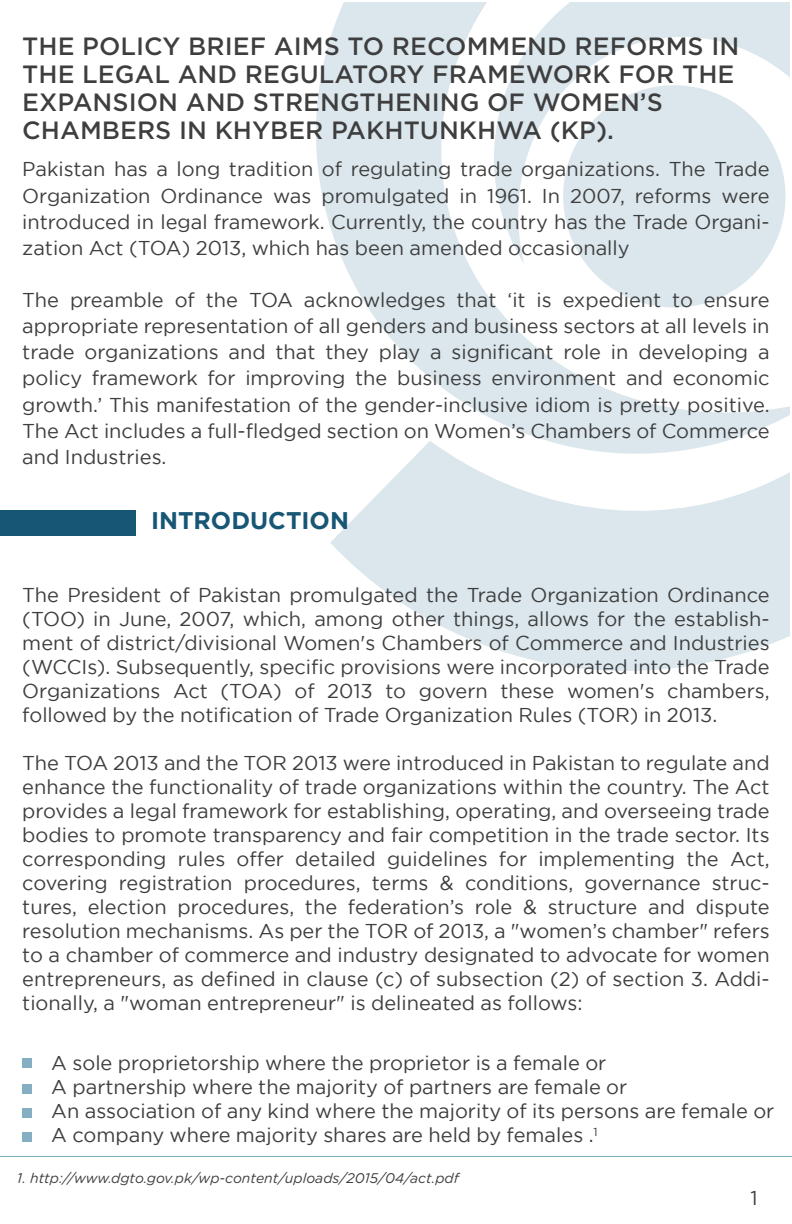
<style>
.page{position:relative;width:792px;height:1224px;background:#fff}
.page>*{position:absolute;margin:0;border:0;box-sizing:border-box;transform-origin:0 0}
.t1{font:500 24px/28px "Gotham S Sm";color:#3e3e3f}
.t2{font:700 24px "Gotham";color:#175675}
.t3{font:20px/24px "Gotham";color:#3e3e3f;text-align:justify}
.t4{font:italic 14px "Gotham Rnd";color:#3e3e3f}
</style>
<div class="page">
<svg style="left:316px;top:40px;width:14px;height:185px;fill:#dbe7ec"></svg>
<svg style="left:330px;top:3px;width:460px;height:668px;fill:#dbe7ec"></svg>
<div style="left:0;top:510px;width:136px;height:26px;background:#175675"></div>
<div style="left:22px;top:1058px;width:10px;height:9px;background:#84aec1"></div>
<div style="left:22px;top:1108px;width:10px;height:9px;background:#84aec1"></div>
<div style="left:22px;top:1084px;width:10px;height:9px;background:#84aec1"></div>
<div style="left:22px;top:1132px;width:10px;height:9px;background:#84aec1"></div>
<hr style="left:0;top:1156px;width:792px;height:1px;background:#84aec1">
<p class="t1" style="left:22px;top:32px;width:719px">THE POLICY BRIEF AIMS TO RECOMMEND REFORMS IN THE LEGAL AND REGULATORY FRAMEWORK FOR THE EXPANSION AND STRENGTHENING OF WOMEN’S CHAMBERS IN KHYBER PAKHTUNKHWA (KP).</p>
<p class="t3" style="left:22px;top:156px;width:749px;line-height:26.2px">Pakistan has a long tradition of regulating trade organizations. The Trade Organization Ordinance was promulgated in 1961. In 2007, reforms were introduced in legal framework. Currently, the country has the Trade Organi&shy;zation Act (TOA) 2013, which has been amended occasionally</p>
<p class="t3" style="left:22px;top:287px;width:749px;line-height:26.2px">The preamble of the TOA acknowledges that ‘it is expedient to ensure appropriate representation of all genders and business sectors at all levels in trade organizations and that they play a significant role in developing a policy framework for improving the business environment and economic growth.’ This manifestation of the gender-inclusive idiom is pretty positive.<br>The Act includes a full-fledged section on Women’s Chambers of Commerce and Industries.</p>
<p class="t2" style="left:151px;top:507px;width:199px">INTRODUCTION</p>
<p class="t3" style="left:22px;top:583px;width:749px">The President of Pakistan promulgated the Trade Organization Ordinance (TOO) in June, 2007, which, among other things, allows for the establish&shy;ment of district/divisional Women's Chambers of Commerce and Industries (WCCIs). Subsequently, specific provisions were incorporated into the Trade Organizations Act (TOA) of 2013 to govern these women's chambers, followed by the notification of Trade Organization Rules (TOR) in 2013.</p>
<p class="t3" style="left:22px;top:751px;width:749px">The TOA 2013 and the TOR 2013 were introduced in Pakistan to regulate and enhance the functionality of trade organizations within the country. The Act provides a legal framework for establishing, operating, and overseeing trade bodies to promote transparency and fair competition in the trade sector. Its corresponding rules offer detailed guidelines for implementing the Act, covering registration procedures, terms &amp; conditions, governance struc&shy;tures, election procedures, the federation’s role &amp; structure and dispute resolution mechanisms. As per the TOR of 2013, a "women’s chamber" refers to a chamber of commerce and industry designated to advocate for women entrepreneurs, as defined in clause (c) of subsection (2) of section 3. Addi&shy;tionally, a "woman entrepreneur" is delineated as follows:</p>
<p class="t3" style="left:51px;top:1051px;width:725px;text-align:left">A sole proprietorship where the proprietor is a female or<br>A partnership where the majority of partners are female or<br>An association of any kind where the majority of its persons are female or A company where majority shares are held by females .<sup>1</sup></p>
<p class="t4" style="left:17px;top:1168px;width:443px">1. http://www.dgto.gov.pk/wp-content/uploads/2015/04/act.pdf</p>
<p class="t3" style="left:750px;top:1185px;width:9px">1</p>
</div>
